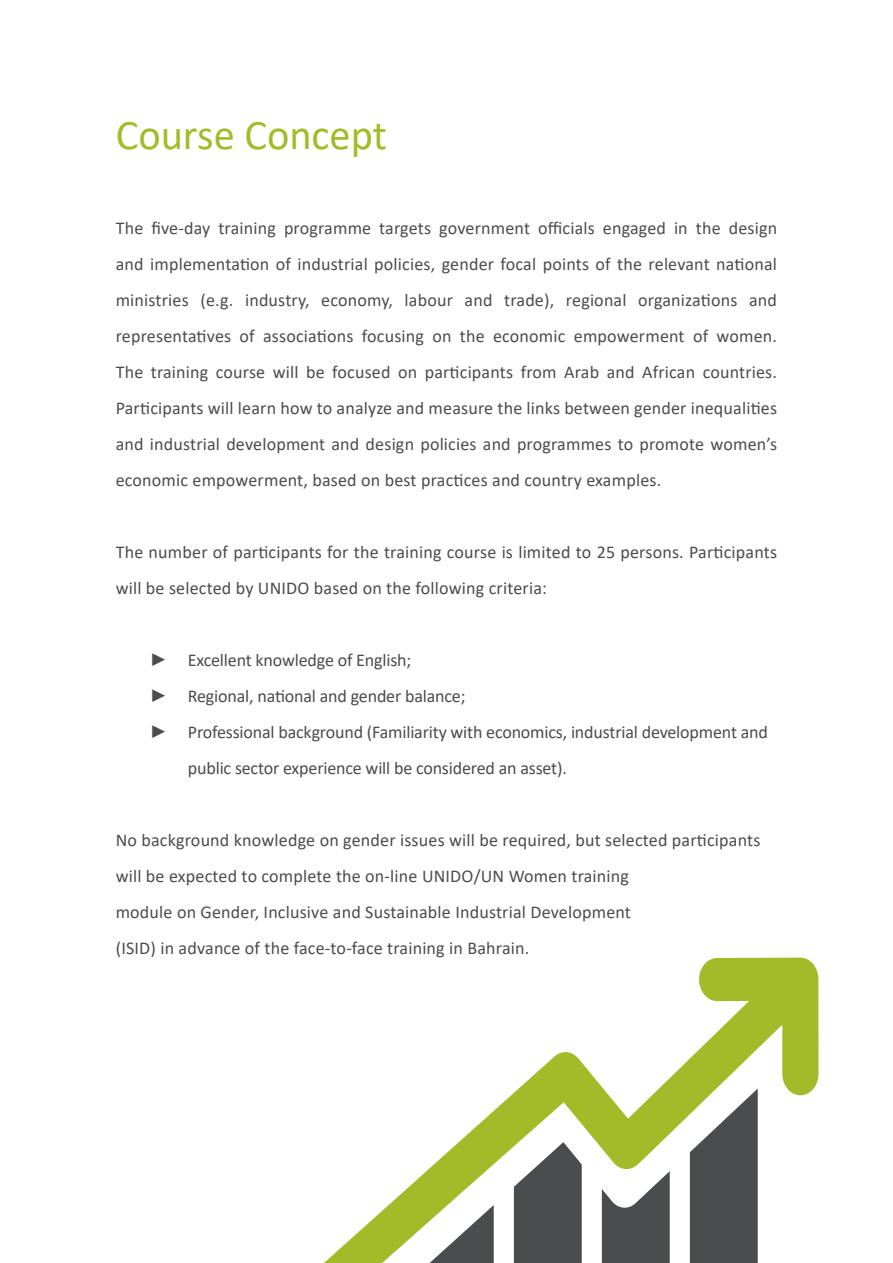
<style>
.page{position:relative;width:893px;height:1263px;background:#fff}
.page>*{position:absolute;margin:0;border:0;box-sizing:border-box;transform-origin:0 0}
.t1{font:42.45px "Calibri";color:#a3bb29}
.t2{font:18px/36px "Calibri";letter-spacing:.01em;color:#4b4c4d}
.t3{font:18px "Calibri";letter-spacing:-.01em;color:#4b4c4d}
.s1{font-family:"Times New Roman"}
</style>
<div class="page">
<svg style="left:324px;top:957px;width:494px;height:306px"></svg>
<svg style="left:426px;top:1205px;width:68px;height:58px"></svg>
<svg style="left:514px;top:1142px;width:68px;height:121px"></svg>
<h1 class="t1" style="left:116px;top:106px;width:273px">Course Concept</h1>
<p class="t2" style="left:116px;top:210px;width:663px;text-align:justify">The five-day training programme targets government officials engaged in the design and implementation of industrial policies, gender focal points of the relevant national ministries (e.g. industry, economy, labour and trade), regional organizations and representatives of associations focusing on the economic empowerment of women.<br>The training course will be focused on participants from Arab and African countries.<br>Participants will learn how to analyze and measure the links between gender inequalities and industrial development and design policies and programmes to promote women’s economic empowerment, based on best practices and country examples.</p>
<p class="t2" style="left:116px;top:534px;width:663px">The number of participants for the training course is limited to 25 persons. Participants will be selected by UNIDO based on the following criteria:</p>
<p class="t3" style="left:150px;top:647px;width:263px"><span class="s1">►</span> Excellent knowledge of English;</p>
<p class="t3" style="left:150px;top:683px;width:317px"><span class="s1">►</span> Regional, national and gender balance;</p>
<p class="t3" style="left:150px;top:719px;width:620px"><span class="s1">►</span> Professional background (Familiarity with economics, industrial development and</p>
<p class="t3" style="left:188px;top:755px;width:381px">public sector experience will be considered an asset).</p>
<p class="t2" style="left:116px;top:821px;width:646px">No background knowledge on gender issues will be required, but selected participants will be expected to complete the on-line UNIDO/UN Women training<br>module on Gender, Inclusive and Sustainable Industrial Development<br>(ISID) in advance of the face-to-face training in Bahrain.</p>
</div>
